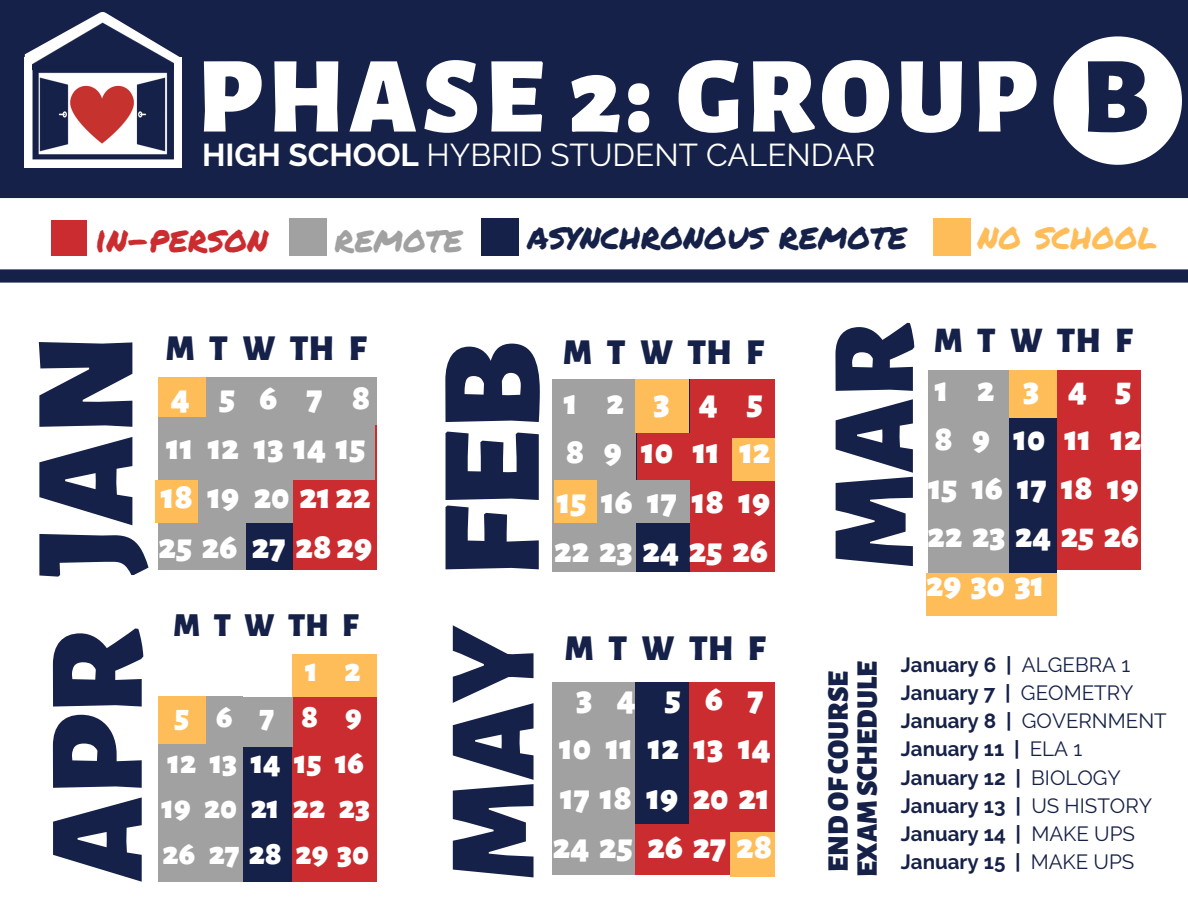
<style>
.page{position:relative;width:1188px;height:918px;background:#fff}
.page>*{position:absolute;margin:0;border:0;box-sizing:border-box;transform-origin:0 0}
.t1{font:900 144.15px "Alegreya Sans SC";color:#152148}
.t2{font:900 143.7px "Alegreya Sans SC";color:#152148}
.t3{font:900 137.1px "Alegreya Sans SC";color:#152148}
.t4{font:900 124.8px "Alegreya Sans SC";color:#152148}
.t5{font:900 119.4px "Alegreya Sans SC";color:#152148}
.t6{font:900 108.45px "Alegreya Sans SC";letter-spacing:.05em;color:#fff}
.t7{font:36.6px "Permanent Marker";color:#152148}
.t8{font:36.6px "Permanent Marker";color:#cb2c30}
.t9{font:36.6px "Permanent Marker";color:#ffbd59}
.t10{font:36.6px "Permanent Marker";color:#a1a1a1}
.t11{font:900 36px "Alegreya Sans SC";color:#fff}
.t12{font:900 36px "Alegreya Sans SC";letter-spacing:.405em;color:#152148}
.t13{font:900 36px "Alegreya Sans SC";letter-spacing:.54em;color:#fff}
.t14{font:900 35.55px "Alegreya Sans SC";color:#fff}
.t15{font:900 35.55px "Alegreya Sans SC";letter-spacing:.27em;color:#fff}
.t16{font:900 35.55px "Alegreya Sans SC";letter-spacing:.405em;color:#152148}
.t17{font:900 33.15px "Alegreya Sans SC";color:#fff}
.t18{font:900 33.15px "Alegreya Sans SC";letter-spacing:.405em;color:#152148}
.t19{font:31.5px "Raleway";color:#fff}
.t20{font:900 29.4px "Alegreya Sans SC";color:#152148}
.t21{font:700 20.55px/28.3px "Raleway";color:#152148}
.s1{color:#152148}
.s2{font-weight:700}
.s3{font-weight:400}
</style>
<div class="page">
<div style="left:0;top:0;width:1188px;height:191px;background:#152148"></div>
<svg style="left:24px;top:50px;width:156px;height:7px"></svg>
<div style="left:24px;top:57px;width:158px;height:111px;background:#fff"></div>
<img style="left:32px;top:12px;width:142px;height:148px">
<svg style="left:1054px;top:36px;width:128px;height:129px"></svg>
<div style="left:0;top:191px;width:1188px;height:7px;background:#152148"></div>
<div style="left:52px;top:221px;width:35px;height:35px;background:#cb2c30"></div>
<div style="left:158px;top:377px;width:88px;height:192px;background:#a1a1a1"></div>
<div style="left:292px;top:377px;width:85px;height:192px;background:#cb2c30"></div>
<div style="left:246px;top:377px;width:47px;height:192px;background:#152148"></div>
<div style="left:243px;top:480px;width:49px;height:42px;background:#a1a1a1"></div>
<div style="left:165px;top:377px;width:212px;height:47px;background:#a1a1a1"></div>
<div style="left:155px;top:480px;width:42px;height:42px;background:#ffbd59"></div>
<div style="left:481px;top:219px;width:37px;height:37px;background:#152148"></div>
<div style="left:289px;top:219px;width:37px;height:37px;background:#a1a1a1"></div>
<div style="left:933px;top:219px;width:37px;height:37px;background:#ffbd59"></div>
<svg style="left:0;top:269px;width:1188px;height:14px;background:#222d52"></svg>
<div style="left:553px;top:380px;width:84px;height:192px;background:#a1a1a1"></div>
<div style="left:690px;top:380px;width:84px;height:192px;background:#cb2c30"></div>
<div style="left:637px;top:380px;width:53px;height:192px;background:#152148"></div>
<div style="left:928px;top:370px;width:81px;height:245px;background:#a1a1a1"></div>
<div style="left:1054px;top:370px;width:87px;height:199px;background:#cb2c30"></div>
<div style="left:1009px;top:370px;width:48px;height:245px;background:#152148"></div>
<div style="left:158px;top:697px;width:85px;height:185px;background:#a1a1a1"></div>
<div style="left:553px;top:682px;width:84px;height:192px;background:#a1a1a1"></div>
<div style="left:292px;top:664px;width:85px;height:218px;background:#cb2c30"></div>
<div style="left:681px;top:682px;width:93px;height:192px;background:#cb2c30"></div>
<div style="left:635px;top:682px;width:54px;height:192px;background:#152148"></div>
<div style="left:243px;top:706px;width:48px;height:176px;background:#152148"></div>
<div style="left:635px;top:380px;width:54px;height:53px;background:#ffbd59"></div>
<div style="left:732px;top:438px;width:42px;height:42px;background:#ffbd59"></div>
<div style="left:635px;top:480px;width:55px;height:42px;background:#a1a1a1"></div>
<div style="left:554px;top:480px;width:42px;height:42px;background:#ffbd59"></div>
<div style="left:1009px;top:370px;width:48px;height:48px;background:#ffbd59"></div>
<div style="left:927px;top:574px;width:130px;height:42px;background:#ffbd59"></div>
<div style="left:292px;top:654px;width:85px;height:42px;background:#ffbd59"></div>
<div style="left:158px;top:697px;width:48px;height:47px;background:#ffbd59"></div>
<div style="left:236px;top:697px;width:56px;height:50px;background:#a1a1a1"></div>
<div style="left:730px;top:832px;width:44px;height:44px;background:#ffbd59"></div>
<div style="left:158px;top:377px;width:48px;height:47px;background:#ffbd59"></div>
<div style="left:637px;top:433px;width:61px;height:47px;background:#cb2c30"></div>
<div style="left:635px;top:824px;width:55px;height:50px;background:#cb2c30"></div>
<div style="left:158px;top:417px;width:217px;height:63px;background:#a1a1a1"></div>
<p class="t6" style="left:197px;top:45px;width:954px">PHASE 2: GROUP <span class="s1">B</span></p>
<p class="t19" style="left:202px;top:137px;width:675px"><span class="s2">HIGH SCHOOL</span> HYBRID STUDENT CALENDAR</p>
<p class="t8" style="left:95px;top:211px;width:175px">IN-PERSON</p>
<p class="t10" style="left:335px;top:211px;width:130px">REMOTE</p>
<p class="t7" style="left:527px;top:208px;width:381px">ASYNCHRONOUS REMOTE</p>
<p class="t9" style="left:978px;top:208px;width:181px">NO SCHOOL</p>
<p class="t2" style="left:17px;top:578px;width:246px;rotate:-90deg">JAN</p>
<p class="t12" style="left:166px;top:331px;width:202px">MTWTHF</p>
<p class="t11" style="left:171px;top:381px;width:201px">45678</p>
<p class="t11" style="left:166px;top:430px;width:201px">11 12 13 14 15</p>
<p class="t11" style="left:161px;top:480px;width:211px">18 19 20 21 22</p>
<p class="t11" style="left:158px;top:529px;width:215px">25 26 27 28 29</p>
<p class="t1" style="left:423px;top:578px;width:240px;rotate:-90deg">FEB</p>
<p class="t12" style="left:563px;top:336px;width:202px">MTWTHF</p>
<p class="t11" style="left:564px;top:385px;width:201px">12345</p>
<p class="t13" style="left:566px;top:435px;width:206px">89101112</p>
<p class="t11" style="left:557px;top:484px;width:215px">15 16 17 18 19</p>
<p class="t11" style="left:554px;top:534px;width:215px">22 23 24 25 26</p>
<p class="t18" style="left:174px;top:609px;width:186px">MTWTHF</p>
<p class="t17" style="left:305px;top:655px;width:57px">1 2</p>
<p class="t17" style="left:174px;top:701px;width:189px">56789</p>
<p class="t17" style="left:168px;top:746px;width:198px">12 13 14 15 16</p>
<p class="t17" style="left:162px;top:792px;width:210px">19 20 21 22 23</p>
<p class="t17" style="left:163px;top:837px;width:208px">26 27 28 29 30</p>
<p class="t3" style="left:32px;top:882px;width:255px;rotate:-90deg">APR</p>
<p class="t4" style="left:434px;top:881px;width:258px;rotate:-90deg">MAY</p>
<p class="t12" style="left:565px;top:632px;width:202px">MTWTHF</p>
<p class="t11" style="left:576px;top:681px;width:189px">34 567</p>
<p class="t11" style="left:559px;top:731px;width:213px">10 11 12 13 14</p>
<p class="t11" style="left:560px;top:780px;width:211px">17 18 19 20 21</p>
<p class="t11" style="left:553px;top:829px;width:221px">24 25 26 27 28</p>
<p class="t5" style="left:817px;top:569px;width:248px;rotate:-90deg">MAR</p>
<p class="t16" style="left:934px;top:324px;width:199px">MTWTHF</p>
<p class="t14" style="left:935px;top:372px;width:198px">12345</p>
<p class="t15" style="left:935px;top:421px;width:208px">89 101112</p>
<p class="t14" style="left:928px;top:470px;width:212px">15 16 17 18 19</p>
<p class="t14" style="left:928px;top:519px;width:213px">22 23 24 25 26</p>
<p class="t14" style="left:926px;top:568px;width:120px">29 30 31</p>
<p class="t20" style="left:824px;top:872px;width:202px;rotate:-90deg">ENDOFCOURSE</p>
<p class="t20" style="left:853px;top:877px;width:218px;rotate:-90deg">EXAMSCHEDULE</p>
<p class="t21" style="left:901px;top:650px;width:268px">January 6 | <span class="s3">ALGEBRA 1<br></span>January 7 | <span class="s3">GEOMETRY<br></span>January 8 | <span class="s3">GOVERNMENT<br></span>January 11 | <span class="s3">ELA 1</span></p>
<p class="t21" style="left:901px;top:763px;width:253px">January 12 | <span class="s3">BIOLOGY<br></span>January 13 | <span class="s3">US HISTORY<br></span>January 14 | <span class="s3">MAKE UPS</span></p>
<p class="t21" style="left:901px;top:848px;width:235px">January 15 | <span class="s3">MAKE UPS</span></p>
</div>
